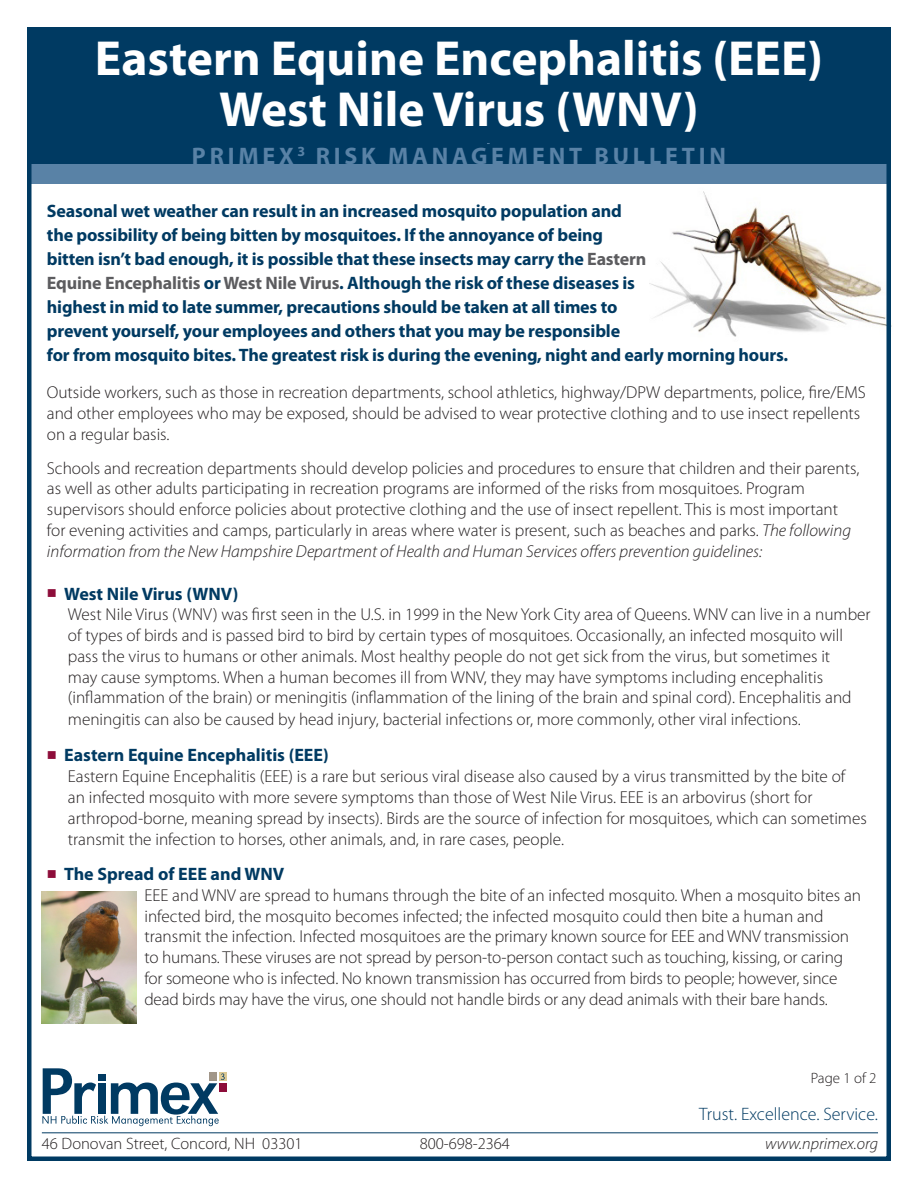
<style>
.page{position:relative;width:918px;height:1188px;background:#fff}
.page>*{position:absolute;margin:0;border:0;box-sizing:border-box;transform-origin:0 0}
.t1{font:700 49.5px "Myriad Pro";color:#fff}
.t2{font:700 24px "Myriad Pro";letter-spacing:.16em;color:#5982a6}
.t3{font:700 18px/24px "Myriad Pro";letter-spacing:-.01em;color:#003a62}
.t4{font:300 18px "Myriad Pro";color:#003a62}
.t5{font:300 17.25px/20.9px "Myriad Pro";color:#231f20}
.t6{font:300 16.5px "Myriad Pro";color:#231f20}
.t7{font:italic 300 16.5px "Myriad Pro";color:#231f20}
.t8{font:300 15px "Myriad Pro";color:#231f20}
.s1{color:#5c5c5f}
.s2{font-style:italic}
.s3{color:#8d0d3a}
</style>
<div class="page">
<img style="left:649px;top:191px;width:243px;height:146px">
<div style="left:27px;top:27px;width:864px;height:138px;background:#003a62"></div>
<div style="left:27px;top:165px;width:864px;height:19px;background:#5982a6"></div>
<img style="left:42px;top:891px;width:94px;height:132px">
<div style="left:27px;top:27px;width:864px;height:1134px;border:4px solid #003a62"></div>
<hr style="left:42px;top:1132px;width:836px;height:1px;background:#003a62">
<div style="left:219px;top:1083px;width:7px;height:9px;background:#8d0d3a"></div>
<div style="left:219px;top:1072px;width:7px;height:9px;background:#dbc893"></div>
<svg style="left:42px;top:1068px;width:183px;height:58px"></svg>
<div style="left:98px;top:1075px;width:8px;height:6px;background:#003a62"></div>
<p class="t1" style="left:95px;top:26px;width:730px">Eastern Equine Encephalitis (EEE)</p>
<p class="t1" style="left:219px;top:77px;width:481px">West Nile Virus (WNV)</p>
<p class="t2" style="left:192px;top:141px;width:536px">PRIMEX<sup>3</sup> RISK MANAGEMENT BULLETIN</p>
<p class="t3" style="left:47px;top:198px;width:743px">Seasonal wet weather can result in an increased mosquito population and<br>the possibility of being bitten by mosquitoes. If the annoyance of being<br>bitten isn’t bad enough, it is possible that these insects may carry the <span class="s1">Eastern<br>Equine Encephalitis</span> or <span class="s1">West Nile Virus</span>. Although the risk of these diseases is<br>highest in mid to late summer, precautions should be taken at all times to<br>prevent yourself, your employees and others that you may be responsible<br>for from mosquito bites. The greatest risk is during the evening, night and early morning hours.</p>
<p class="t5" style="left:47px;top:382px;width:820px">Outside workers, such as those in recreation departments, school athletics, highway/DPW departments, police, fire/EMS and other employees who may be exposed, should be advised to wear protective clothing and to use insect repellents on a regular basis.</p>
<p class="t5" style="left:47px;top:458px;width:814px">Schools and recreation departments should develop policies and procedures to ensure that children and their parents, as well as other adults participating in recreation programs are informed of the risks from mosquitoes. Program supervisors should enforce policies about protective clothing and the use of insect repellent. This is most important for evening activities and camps, particularly in areas where water is present, such as beaches and parks. <span class="s2">The following information from the New Hampshire Department of Health and Human Services offers prevention guidelines:</span></p>
<p class="t3" style="left:47px;top:581px;width:193px"><span class="s3">■</span> West Nile Virus (WNV)</p>
<p class="t5" style="left:68px;top:605px;width:804px">West Nile Virus (WNV) was first seen in the U.S. in 1999 in the New York City area of Queens. WNV can live in a number of types of birds and is passed bird to bird by certain types of mosquitoes. Occasionally, an infected mosquito will pass the virus to humans or other animals. Most healthy people do not get sick from the virus, but sometimes it<br>may cause symptoms. When a human becomes ill from WNV, they may have symptoms including encephalitis (inflammation of the brain) or meningitis (inflammation of the lining of the brain and spinal cord). Encephalitis and meningitis can also be caused by head injury, bacterial infections or, more commonly, other viral infections.</p>
<p class="t3" style="left:47px;top:743px;width:283px"><span class="s3">■</span> Eastern Equine Encephalitis (EEE)</p>
<p class="t5" style="left:68px;top:766px;width:801px">Eastern Equine Encephalitis (EEE) is a rare but serious viral disease also caused by a virus transmitted by the bite of<br>an infected mosquito with more severe symptoms than those of West Nile Virus. EEE is an arbovirus (short for arthropod-borne, meaning spread by insects). Birds are the source of infection for mosquitoes, which can sometimes transmit the infection to horses, other animals, and, in rare cases, people.</p>
<p class="t3" style="left:47px;top:862px;width:239px"><span class="s3">■</span> The Spread of EEE and WNV</p>
<p class="t5" style="left:144px;top:885px;width:718px">EEE and WNV are spread to humans through the bite of an infected mosquito. When a mosquito bites an infected bird, the mosquito becomes infected; the infected mosquito could then bite a human and transmit the infection. Infected mosquitoes are the primary known source for EEE and WNV transmission to humans. These viruses are not spread by person-to-person contact such as touching, kissing, or caring for someone who is infected. No known transmission has occurred from birds to people; however, since dead birds may have the virus, one should not handle birds or any dead animals with their bare hands.</p>
<p class="t8" style="left:811px;top:1070px;width:67px">Page 1 of 2</p>
<p class="t4" style="left:699px;top:1104px;width:180px">Trust. Excellence. Service.</p>
<p class="t6" style="left:42px;top:1134px;width:262px">46 Donovan Street, Concord, NH 03301</p>
<p class="t6" style="left:420px;top:1134px;width:92px">800-698-2364</p>
<p class="t7" style="left:765px;top:1134px;width:114px">www.nprimex.org</p>
</div>
